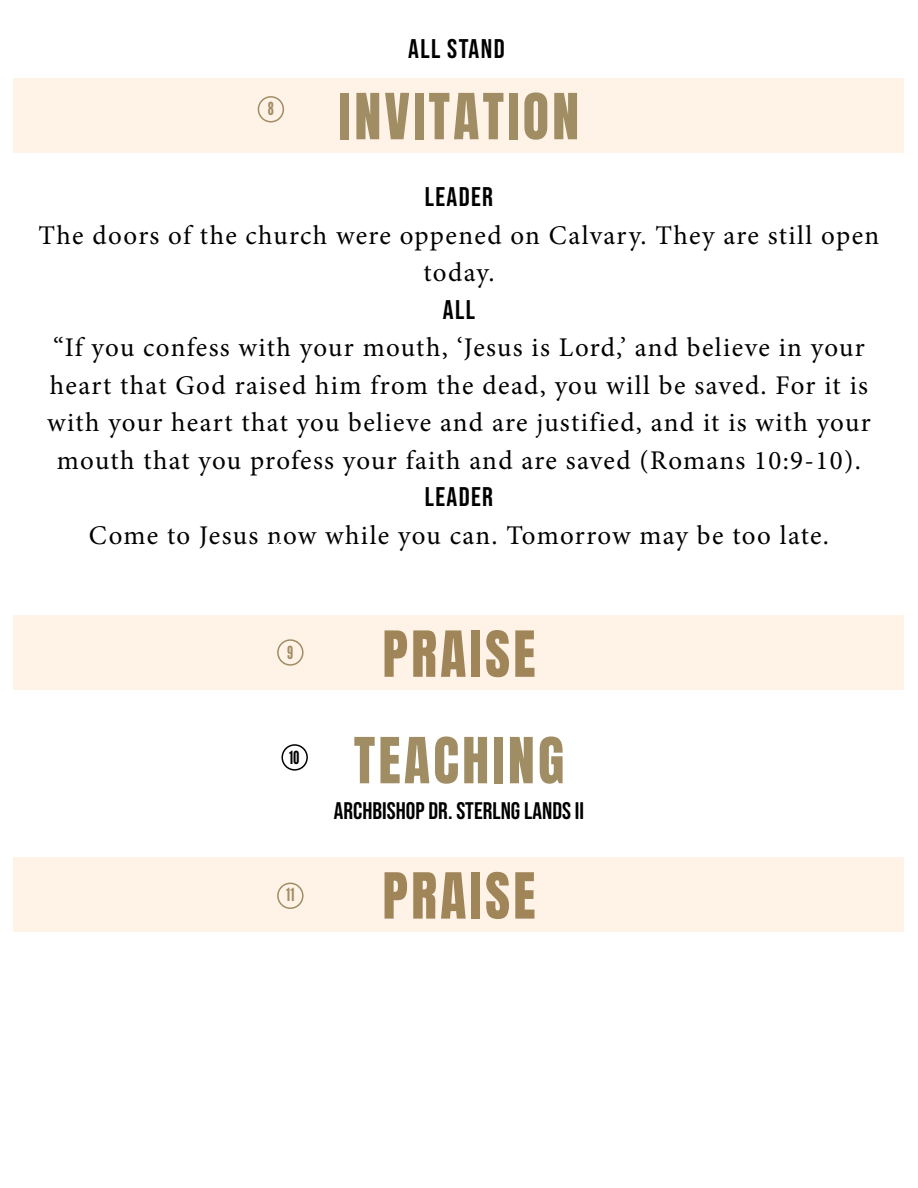
<style>
.page{position:relative;width:918px;height:1188px;background:#fff}
.page>*{position:absolute;margin:0;border:0;box-sizing:border-box;transform-origin:0 0}
.t1{font:54px "Anton";letter-spacing:.06em;color:#a08d63}
.t2{font:27px/37.5px "Minion Pro";letter-spacing:.045em;color:#000;text-align:center}
.t3{font:27px "Bebas Neue";letter-spacing:.05em;color:#000}
.t4{font:24px "Bebas Neue";color:#000}
.t5{font:18px "League Gothic";color:#a08d63}
.t6{font:18px "League Gothic";color:#000}
</style>
<div class="page">
<div style="left:14px;top:78px;width:890px;height:74px;background:#fff2e7"></div>
<div style="left:258px;top:96px;width:26px;height:26px;border:2px solid #a08d63;border-radius:50%"></div>
<div style="left:281px;top:744px;width:27px;height:27px;border:2px solid #000;border-radius:50%"></div>
<div style="left:14px;top:615px;width:890px;height:75px;background:#fff2e7"></div>
<div style="left:258px;top:520px;width:26px;height:26px;border:2px solid #fff;border-radius:50%"></div>
<div style="left:277px;top:639px;width:27px;height:27px;border:2px solid #a08d63;border-radius:50%"></div>
<div style="left:14px;top:857px;width:890px;height:75px;background:#fff2e7"></div>
<div style="left:277px;top:883px;width:27px;height:26px;border:2px solid #a08d63;border-radius:50%"></div>
<p class="t5" style="left:268px;top:98px;width:8px">8</p>
<p class="t3" style="left:408px;top:33px;width:98px">ALL STAND</p>
<h1 class="t1" style="left:339px;top:89px;width:242px">INVITATION</h1>
<p class="t3" style="left:425px;top:182px;width:70px">LEADER</p>
<p class="t2" style="left:39px;top:217px;width:842px">The doors of the church were oppened on Calvary. They are still open today.</p>
<p class="t3" style="left:443px;top:294px;width:34px">ALL</p>
<p class="t2" style="left:47px;top:329px;width:825px">“If you confess with your mouth, ‘Jesus is Lord,’ and believe in your heart that God raised him from the dead, you will be saved. For it is with your heart that you believe and are justified, and it is with your mouth that you profess your faith and are saved (Romans 10:9-10).</p>
<p class="t3" style="left:425px;top:482px;width:70px">LEADER</p>
<p class="t2" style="left:89px;top:517px;width:741px">Come to Jesus now while you can. Tomorrow may be too late.</p>
<p class="t5" style="left:287px;top:642px;width:8px">9</p>
<p class="t6" style="left:289px;top:747px;width:12px">10</p>
<p class="t5" style="left:286px;top:884px;width:10px">11</p>
<h1 class="t1" style="left:382px;top:627px;width:155px">PRAISE</h1>
<h1 class="t1" style="left:354px;top:733px;width:212px">TEACHING</h1>
<p class="t4" style="left:334px;top:797px;width:252px">ARCHBISHOP DR. STERLNG LANDS II</p>
<h1 class="t1" style="left:382px;top:868px;width:155px">PRAISE</h1>
</div>
